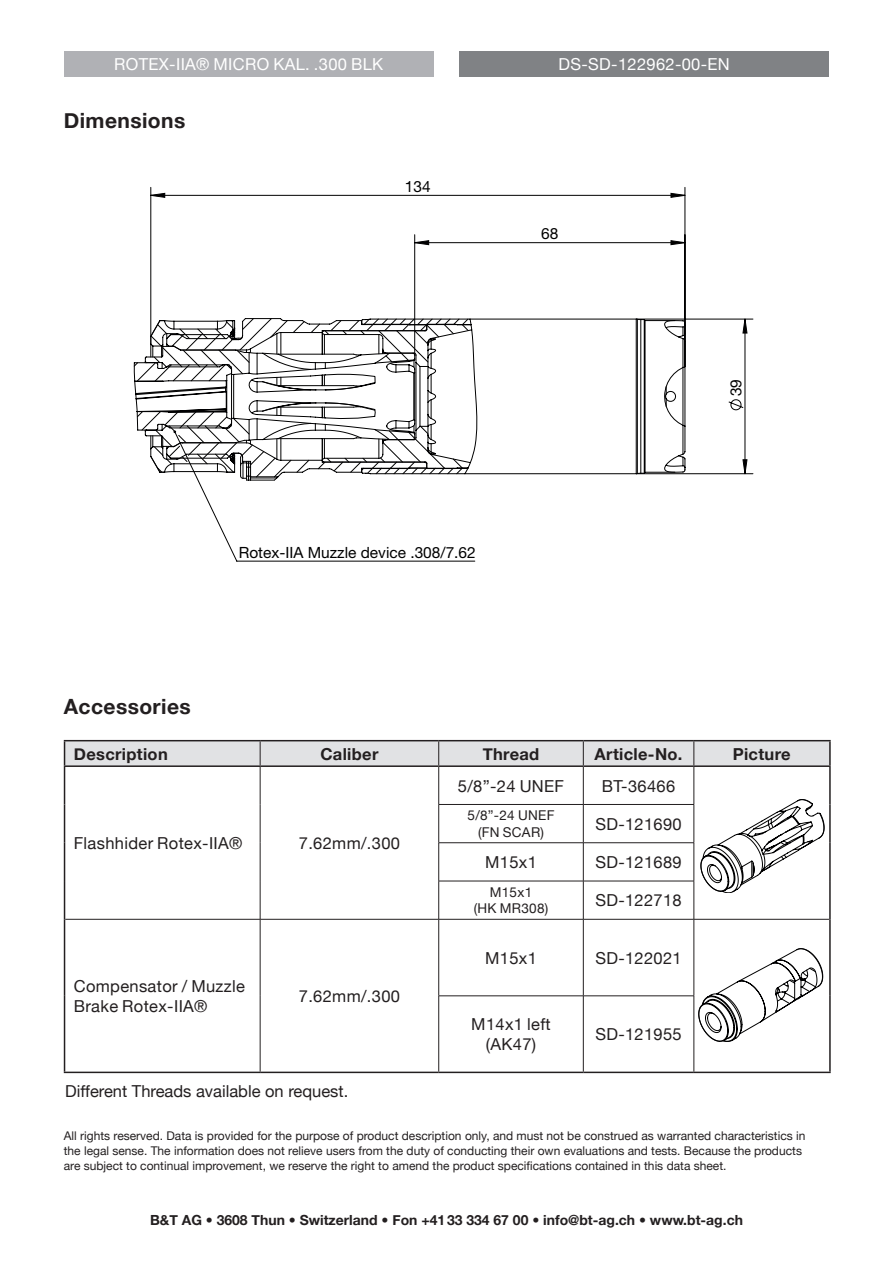
<style>
.page{position:relative;width:893px;height:1263px;background:#fff}
.page>*{position:absolute;margin:0;border:0;box-sizing:border-box;transform-origin:0 0}
.B_T_Überschrift_1{font:700 21px "Helvetica Neue";letter-spacing:.02em;color:#231f20}
.B_T_Tabelle_Fliesstext_zentriert{font:16.5px "Helvetica Neue";letter-spacing:.02em;color:#231f20}
.B_T_Tabelle_Fliesstext{font:16.5px/19.8px "Helvetica Neue";letter-spacing:.02em;color:#231f20}
.t1{font:16.5px "Helvetica Neue";letter-spacing:.02em;color:#fff}
.B_T_Fliesstext{font:16.5px "Helvetica Neue";color:#231f20}
.B_T_Tabelle_Kopfzeile_zentiert{font:700 16.5px "Helvetica Neue";letter-spacing:.02em;color:#231f20}
.B_T_Tabelle_Kopfzeile{font:700 16.5px "Helvetica Neue";letter-spacing:.02em;color:#231f20}
.t2{font:15.45px "Helvetica Neue";color:#000001}
.t3{font:700 13.95px "Helvetica Neue";color:#231f20}
.B_T_Tabelle_Fliesstext_zentriert-2{font:13.5px "Helvetica Neue";letter-spacing:.02em;color:#231f20}
.t4{font:12px/15px "Helvetica Neue";color:#231f20}
</style>
<div class="page">
<div style="left:459px;top:51px;width:370px;height:26px;background:#808285"></div>
<div style="left:64px;top:51px;width:370px;height:26px;background:#b0b1b5"></div>
<svg style="left:150px;top:187px;width:603px;height:375px"></svg>
<svg style="left:415px;top:241px;width:270px;height:4px"></svg>
<svg style="left:151px;top:193px;width:534px;height:4px"></svg>
<svg style="left:728px;top:319px;width:19px;height:155px"></svg>
<svg style="left:134px;top:320px;width:552px;height:161px"></svg>
<svg style="left:150px;top:311px;width:496px;height:7px"></svg>
<svg style="left:150px;top:318px;width:526px;height:163px"></svg>
<hr style="left:439px;top:804px;width:144px;height:1px;background:#231f20">
<hr style="left:583px;top:804px;width:111px;height:1px;background:#231f20">
<hr style="left:439px;top:842px;width:144px;height:1px;background:#231f20">
<hr style="left:583px;top:842px;width:111px;height:1px;background:#231f20">
<hr style="left:438px;top:767px;width:1px;height:37px;background:#231f20">
<hr style="left:583px;top:767px;width:1px;height:37px;background:#231f20">
<hr style="left:694px;top:767px;width:1px;height:37px;background:#231f20">
<hr style="left:438px;top:805px;width:1px;height:37px;background:#231f20">
<hr style="left:583px;top:805px;width:1px;height:37px;background:#231f20">
<hr style="left:694px;top:805px;width:1px;height:37px;background:#231f20">
<hr style="left:438px;top:843px;width:1px;height:38px;background:#231f20">
<hr style="left:583px;top:843px;width:1px;height:38px;background:#231f20">
<hr style="left:694px;top:843px;width:1px;height:38px;background:#231f20">
<hr style="left:438px;top:881px;width:1px;height:38px;background:#231f20">
<hr style="left:583px;top:881px;width:1px;height:38px;background:#231f20">
<hr style="left:694px;top:881px;width:1px;height:38px;background:#231f20">
<hr style="left:438px;top:919px;width:1px;height:77px;background:#231f20">
<hr style="left:583px;top:919px;width:1px;height:77px;background:#231f20">
<hr style="left:694px;top:919px;width:1px;height:77px;background:#231f20">
<hr style="left:438px;top:996px;width:1px;height:75px;background:#231f20">
<hr style="left:583px;top:996px;width:1px;height:75px;background:#231f20">
<hr style="left:694px;top:996px;width:1px;height:75px;background:#231f20">
<hr style="left:829px;top:767px;width:2px;height:37px;background:#231f20">
<hr style="left:829px;top:804px;width:2px;height:39px;background:#231f20">
<hr style="left:829px;top:843px;width:2px;height:38px;background:#231f20">
<hr style="left:829px;top:881px;width:2px;height:38px;background:#231f20">
<hr style="left:439px;top:881px;width:144px;height:1px;background:#231f20">
<hr style="left:583px;top:881px;width:111px;height:1px;background:#231f20">
<hr style="left:260px;top:919px;width:179px;height:1px;background:#231f20">
<hr style="left:439px;top:919px;width:144px;height:1px;background:#231f20">
<hr style="left:583px;top:919px;width:111px;height:1px;background:#231f20">
<hr style="left:439px;top:995px;width:144px;height:1px;background:#231f20">
<hr style="left:583px;top:995px;width:111px;height:1px;background:#231f20">
<hr style="left:260px;top:1071px;width:179px;height:2px;background:#231f20">
<hr style="left:439px;top:1071px;width:144px;height:2px;background:#231f20">
<hr style="left:583px;top:1071px;width:111px;height:2px;background:#231f20">
<hr style="left:694px;top:919px;width:135px;height:1px;background:#231f20">
<hr style="left:829px;top:919px;width:2px;height:77px;background:#231f20">
<hr style="left:829px;top:996px;width:2px;height:75px;background:#231f20">
<hr style="left:694px;top:1071px;width:137px;height:2px;background:#231f20">
<hr style="left:64px;top:740px;width:196px;height:1px;background:#231f20">
<hr style="left:260px;top:740px;width:179px;height:1px;background:#231f20">
<hr style="left:439px;top:740px;width:144px;height:1px;background:#231f20">
<hr style="left:583px;top:740px;width:111px;height:1px;background:#231f20">
<hr style="left:694px;top:740px;width:137px;height:1px;background:#231f20">
<hr style="left:829px;top:741px;width:2px;height:24px;background:#231f20">
<hr style="left:260px;top:765px;width:179px;height:2px;background:#231f20">
<hr style="left:439px;top:765px;width:144px;height:2px;background:#231f20">
<hr style="left:583px;top:765px;width:111px;height:2px;background:#231f20">
<hr style="left:694px;top:765px;width:137px;height:2px;background:#231f20">
<svg style="left:64px;top:741px;width:766px;height:25px;background:#d9d9db"></svg>
<hr style="left:64px;top:765px;width:196px;height:2px;background:#231f20">
<hr style="left:64px;top:767px;width:1px;height:37px;background:#231f20">
<hr style="left:64px;top:804px;width:1px;height:39px;background:#231f20">
<hr style="left:64px;top:843px;width:1px;height:38px;background:#231f20">
<hr style="left:64px;top:881px;width:1px;height:38px;background:#231f20">
<hr style="left:260px;top:767px;width:1px;height:37px;background:#231f20">
<hr style="left:260px;top:804px;width:1px;height:39px;background:#231f20">
<hr style="left:260px;top:843px;width:1px;height:38px;background:#231f20">
<hr style="left:260px;top:881px;width:1px;height:38px;background:#231f20">
<hr style="left:65px;top:919px;width:195px;height:1px;background:#231f20">
<hr style="left:260px;top:919px;width:1px;height:77px;background:#231f20">
<hr style="left:260px;top:996px;width:1px;height:75px;background:#231f20">
<hr style="left:64px;top:919px;width:1px;height:77px;background:#231f20">
<hr style="left:64px;top:996px;width:1px;height:75px;background:#231f20">
<hr style="left:64px;top:1071px;width:196px;height:2px;background:#231f20">
<svg style="left:701px;top:799px;width:123px;height:94px"></svg>
<svg style="left:699px;top:948px;width:124px;height:94px"></svg>
<h2 class="t1" style="left:114px;top:54px;width:271px">ROTEX-IIA® MICRO KAL. .300 BLK</h2>
<p class="B_T_Überschrift_1" style="left:64px;top:107px;width:123px">Dimensions</p>
<p class="t2" style="left:405px;top:177px;width:27px">134</p>
<p class="t2" style="left:239px;top:543px;width:239px">Rotex-IIA Muzzle device .308/7.62</p>
<p class="B_T_Überschrift_1" style="left:64px;top:694px;width:129px">Accessories</p>
<h2 class="t1" style="left:559px;top:54px;width:173px">DS-SD-122962-00-EN</h2>
<p class="t2" style="left:541px;top:224px;width:19px">68</p>
<p class="t2" style="left:727px;top:396px;width:19px;rotate:-90deg">39</p>
<p class="B_T_Tabelle_Kopfzeile" style="left:74px;top:744px;width:96px">Description</p>
<p class="B_T_Tabelle_Kopfzeile_zentiert" style="left:320px;top:744px;width:60px">Caliber</p>
<p class="B_T_Tabelle_Kopfzeile_zentiert" style="left:483px;top:744px;width:58px">Thread</p>
<p class="B_T_Tabelle_Kopfzeile_zentiert" style="left:595px;top:744px;width:89px">Article-No.</p>
<p class="B_T_Tabelle_Kopfzeile_zentiert" style="left:733px;top:744px;width:59px">Picture</p>
<p class="B_T_Tabelle_Fliesstext" style="left:74px;top:833px;width:170px">Flashhider Rotex-IIA®</p>
<p class="B_T_Tabelle_Fliesstext_zentriert" style="left:299px;top:833px;width:103px">7.62mm/.300</p>
<p class="B_T_Tabelle_Fliesstext" style="left:74px;top:976px;width:173px">Compensator / Muzzle<br>Brake Rotex-IIA®</p>
<p class="B_T_Tabelle_Fliesstext_zentriert" style="left:299px;top:986px;width:103px">7.62mm/.300</p>
<p class="B_T_Fliesstext" style="left:65px;top:1081px;width:285px">Different Threads available on request.</p>
<p class="B_T_Tabelle_Fliesstext_zentriert" style="left:458px;top:776px;width:108px">5/8”-24 UNEF</p>
<p class="B_T_Tabelle_Fliesstext_zentriert" style="left:602px;top:776px;width:75px">BT-36466</p>
<p class="B_T_Tabelle_Fliesstext_zentriert-2" style="left:468px;top:807px;width:88px">5/8”-24 UNEF</p>
<p class="B_T_Tabelle_Fliesstext_zentriert-2" style="left:478px;top:824px;width:67px">(FN SCAR)</p>
<p class="B_T_Tabelle_Fliesstext_zentriert" style="left:595px;top:814px;width:88px">SD-121690</p>
<p class="B_T_Tabelle_Fliesstext_zentriert" style="left:485px;top:852px;width:53px">M15x1</p>
<p class="B_T_Tabelle_Fliesstext_zentriert" style="left:595px;top:852px;width:88px">SD-121689</p>
<p class="B_T_Tabelle_Fliesstext_zentriert-2" style="left:490px;top:884px;width:44px">M15x1</p>
<p class="B_T_Tabelle_Fliesstext_zentriert-2" style="left:474px;top:900px;width:76px">(HK MR308)</p>
<p class="B_T_Tabelle_Fliesstext_zentriert" style="left:595px;top:891px;width:88px">SD-122718</p>
<p class="B_T_Tabelle_Fliesstext_zentriert" style="left:485px;top:948px;width:53px">M15x1</p>
<p class="B_T_Tabelle_Fliesstext_zentriert" style="left:595px;top:948px;width:88px">SD-122021</p>
<p class="B_T_Tabelle_Fliesstext_zentriert" style="left:471px;top:1015px;width:81px">M14x1 left</p>
<p class="B_T_Tabelle_Fliesstext_zentriert" style="left:486px;top:1034px;width:52px">(AK47)</p>
<p class="B_T_Tabelle_Fliesstext_zentriert" style="left:595px;top:1025px;width:88px">SD-121955</p>
<p class="t4" style="left:64px;top:1128px;width:743px">All rights reserved. Data is provided for the purpose of product description only, and must not be construed as warranted characteristics in the legal sense. The information does not relieve users from the duty of conducting their own evaluations and tests. Because the products are subject to continual improvement, we reserve the right to amend the product specifications contained in this data sheet.</p>
<p class="t3" style="left:150px;top:1211px;width:594px">B&amp;T AG • 3608 Thun • Switzerland • Fon +4133 334 67 00 • info@bt-ag.ch • www.bt-ag.ch</p>
</div>
